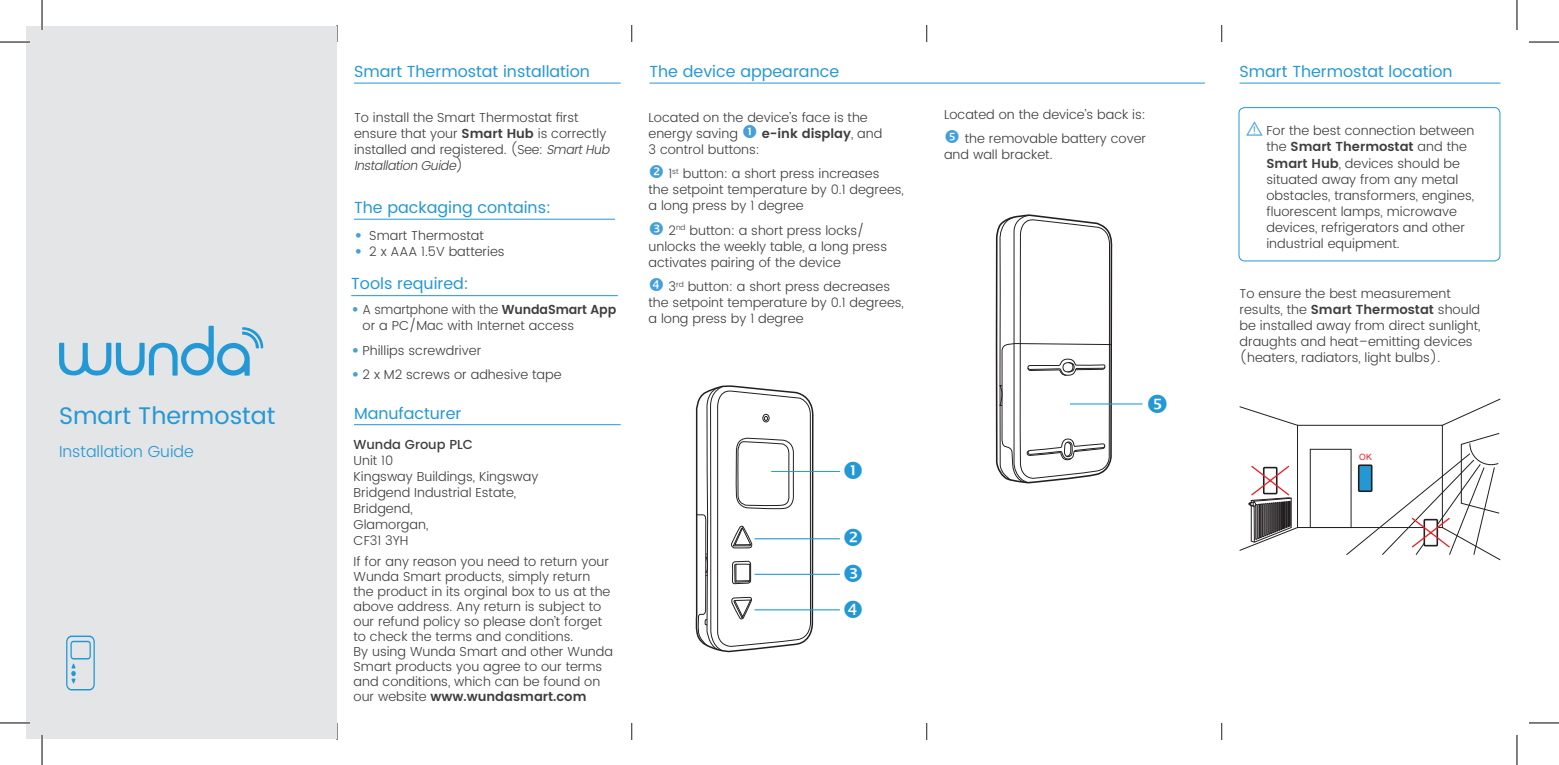
<style>
.page{position:relative;width:1559px;height:765px;background:#fff}
.page>*{position:absolute;margin:0;border:0;box-sizing:border-box;transform-origin:0 0}
.Name{font:24px "Poppins";color:#2398d5}
.Header1{font:16px "Poppins";color:#2398d5}
.t1{font:300 16px "Poppins";color:#2398d5}
.t2{font:300 13px/16px "Poppins";color:#3e3e3f}
.t3{font:300 13px/16px "Poppins";color:#3e3e3f;scale:.96 1}
.t4{font:600 13px "Poppins";color:#3e3e3f}
.t5{font:500 13px "Poppins";color:#3e3e3f}
.t6{font:8.6px "Arial";color:#ee1d23}
.s1{font-weight:600}
.s2{font-style:italic}
.s3{font-size:20px;color:#44a0d8}
.s4{font-weight:300}
.s5{color:#44a0d8}
</style>
<div class="page">
<svg style="left:336px;top:25px;width:1px;height:17px"></svg>
<svg style="left:336px;top:722px;width:1px;height:17px"></svg>
<svg style="left:631px;top:25px;width:1px;height:17px"></svg>
<svg style="left:631px;top:723px;width:1px;height:16px"></svg>
<svg style="left:926px;top:25px;width:1px;height:17px"></svg>
<svg style="left:926px;top:723px;width:1px;height:16px"></svg>
<svg style="left:1221px;top:25px;width:1px;height:17px"></svg>
<svg style="left:1221px;top:723px;width:1px;height:16px"></svg>
<div style="left:26px;top:26px;width:310px;height:712px;background:#e4e5e7"></div>
<svg style="left:59px;top:325px;width:204px;height:51px"></svg>
<hr style="left:354px;top:83px;width:266px;height:1px;background:#2398d5">
<hr style="left:649px;top:83px;width:555px;height:1px;background:#2398d5">
<hr style="left:1239px;top:83px;width:261px;height:1px;background:#2398d5">
<div style="left:1238px;top:107px;width:262px;height:154px;border:1px solid #2398d5;border-radius:6px"></div>
<hr style="left:354px;top:219px;width:261px;height:1px;background:#2398d5">
<hr style="left:351px;top:295px;width:266px;height:1px;background:#2398d5">
<div style="left:1296px;top:425px;width:146px;height:102px;border:1px solid #231f20"></div>
<svg style="left:1239px;top:406px;width:59px;height:20px"></svg>
<svg style="left:1441px;top:398px;width:59px;height:28px"></svg>
<div style="left:1309px;top:449px;width:42px;height:78px;border:1px solid #231f20"></div>
<svg style="left:1239px;top:464px;width:59px;height:87px"></svg>
<svg style="left:1345px;top:432px;width:155px;height:128px"></svg>
<div style="left:1358px;top:465px;width:13px;height:26px;background:#2398d5"></div>
<div style="left:1357px;top:464px;width:15px;height:28px;border:2px solid #231f20"></div>
<svg style="left:695px;top:385px;width:119px;height:267px"></svg>
<hr style="left:771px;top:471px;width:68px;height:1px;background:#2398d5">
<hr style="left:754px;top:538px;width:85px;height:1px;background:#2398d5">
<hr style="left:754px;top:573px;width:85px;height:1px;background:#2398d5">
<hr style="left:754px;top:609px;width:85px;height:1px;background:#2398d5">
<svg style="left:995px;top:214px;width:119px;height:269px"></svg>
<hr style="left:1069px;top:403px;width:73px;height:1px;background:#2398d5">
<svg style="left:66px;top:635px;width:29px;height:55px"></svg>
<hr style="left:354px;top:424px;width:266px;height:1px;background:#2398d5">
<hr style="left:0;top:41px;width:30px;height:2px;background:#fff">
<hr style="left:0;top:721px;width:30px;height:3px;background:#fff">
<hr style="left:41px;top:0;width:2px;height:30px;background:#fff">
<hr style="left:41px;top:734px;width:2px;height:30px;background:#fff">
<hr style="left:0;top:42px;width:30px;height:1px;background:#000">
<hr style="left:1528px;top:42px;width:30px;height:1px;background:#000">
<hr style="left:0;top:722px;width:30px;height:1px;background:#000">
<hr style="left:1528px;top:722px;width:30px;height:1px;background:#000">
<hr style="left:42px;top:0;width:1px;height:30px;background:#000">
<hr style="left:42px;top:734px;width:1px;height:30px;background:#000">
<hr style="left:1516px;top:0;width:1px;height:30px;background:#000">
<hr style="left:1516px;top:734px;width:1px;height:30px;background:#000">
<p class="Name" style="left:59px;top:398px;width:218px">Smart Thermostat</p>
<p class="t1" style="left:59px;top:439px;width:136px">Installation Guide</p>
<p class="Header1" style="left:354px;top:60px;width:237px">Smart Thermostat installation</p>
<p class="Header1" style="left:649px;top:60px;width:191px">The device appearance</p>
<p class="Header1" style="left:1239px;top:60px;width:214px">Smart Thermostat location</p>
<p class="t2" style="left:354px;top:109px;width:260px">To install the Smart Thermostat first ensure that your <span class="s1">Smart Hub</span> is correctly installed and registered. (See: <span class="s2">SmartHub Installation Guide</span>)</p>
<p class="Header1" style="left:354px;top:196px;width:198px">The packaging contains:</p>
<p class="t2" style="left:354px;top:228px;width:131px"><span class="s3">•</span> Smart Thermostat</p>
<p class="t2" style="left:354px;top:244px;width:152px"><span class="s3">•</span> 2 x AAA 1.5V batteries</p>
<p class="Header1" style="left:351px;top:272px;width:119px">Tools required:</p>
<p class="t3" style="left:362px;top:302px;width:266px;text-indent:-11px"><span class="s3">•</span> A smartphone with the <span class="s1">WundaSmart App </span>or a PC/Mac with Internet access</p>
<p class="t2" style="left:351px;top:342px;width:132px"><span class="s3">•</span> Phillips screwdriver</p>
<p class="t2" style="left:351px;top:367px;width:212px"><span class="s3">•</span> 2 x M2 screws or adhesive tape</p>
<p class="Header1" style="left:354px;top:401px;width:109px">Manufacturer</p>
<p class="t5" style="left:353px;top:435px;width:121px">Wunda Group PLC</p>
<p class="t2" style="left:353px;top:453px;width:41px">Unit 10</p>
<p class="t2" style="left:353px;top:469px;width:186px">Kingsway Buildings, Kingsway</p>
<p class="t2" style="left:353px;top:485px;width:164px">Bridgend Industrial Estate,</p>
<p class="t2" style="left:353px;top:501px;width:61px">Bridgend,</p>
<p class="t2" style="left:353px;top:517px;width:76px">Glamorgan,</p>
<p class="t2" style="left:353px;top:533px;width:56px">CF31 3YH</p>
<p class="t2" style="left:353px;top:554px;width:258px;line-height:15px">If for any reason you need to return your Wunda Smart products, simply return the product in its orginal box to us at the above address. Any return is subject to our refund policy so please don’t forget to check the terms and conditions.</p>
<p class="t2" style="left:353px;top:644px;width:261px;line-height:15px">By using Wunda Smart and other Wunda Smart products you agree to our terms and conditions, which can be found on our website <span class="s1">www.wundasmart.com</span></p>
<p class="t2" style="left:648px;top:109px;width:221px">Located on the device’s face is the energy saving</p>
<p class="t4" style="left:761px;top:123px;width:122px">e-ink display<span class="s4">, and</span></p>
<p class="t2" style="left:648px;top:141px;width:113px">3 control buttons:</p>
<p class="t2" style="left:648px;top:166px;width:257px;text-indent:20px">1<sup>st</sup> button: a short press increases<br>the setpoint temperature by 0.1 degrees, a long press by 1 degree</p>
<p class="t2" style="left:648px;top:222px;width:240px;text-indent:20px">2<sup>nd</sup> button: a short press locks/ unlocks the weekly table, a long press activates pairing of the device</p>
<p class="t2" style="left:648px;top:279px;width:257px;text-indent:20px">3<sup>rd</sup> button: a short press decreases the setpoint temperature by 0.1 degrees, a long press by 1 degree</p>
<p class="t2" style="left:943px;top:107px;width:203px">Located on the device’s back is:</p>
<p class="t2" style="left:943px;top:131px;width:204px;text-indent:21px">the removable battery cover and wall bracket.</p>
<p class="t2" style="left:1266px;top:123px;width:209px;text-indent:-21px"><span class="s5">⚠</span> For the best connection between the <span class="s1">Smart Thermostat</span> and the<br><span class="s1">Smart Hub</span>, devices should be situated away from any metal obstacles, transformers, engines, fluorescent lamps, microwave devices, refrigerators and other industrial equipment.</p>
<p class="t2" style="left:1239px;top:286px;width:242px">To ensure the best measurement results, the <span class="s1">Smart Thermostat</span> should be installed away from direct sunlight, draughts and heat–emitting devices (heaters, radiators, light bulbs).</p>
<p class="t6" style="left:1358px;top:451px;width:14px">OK</p>
</div>
